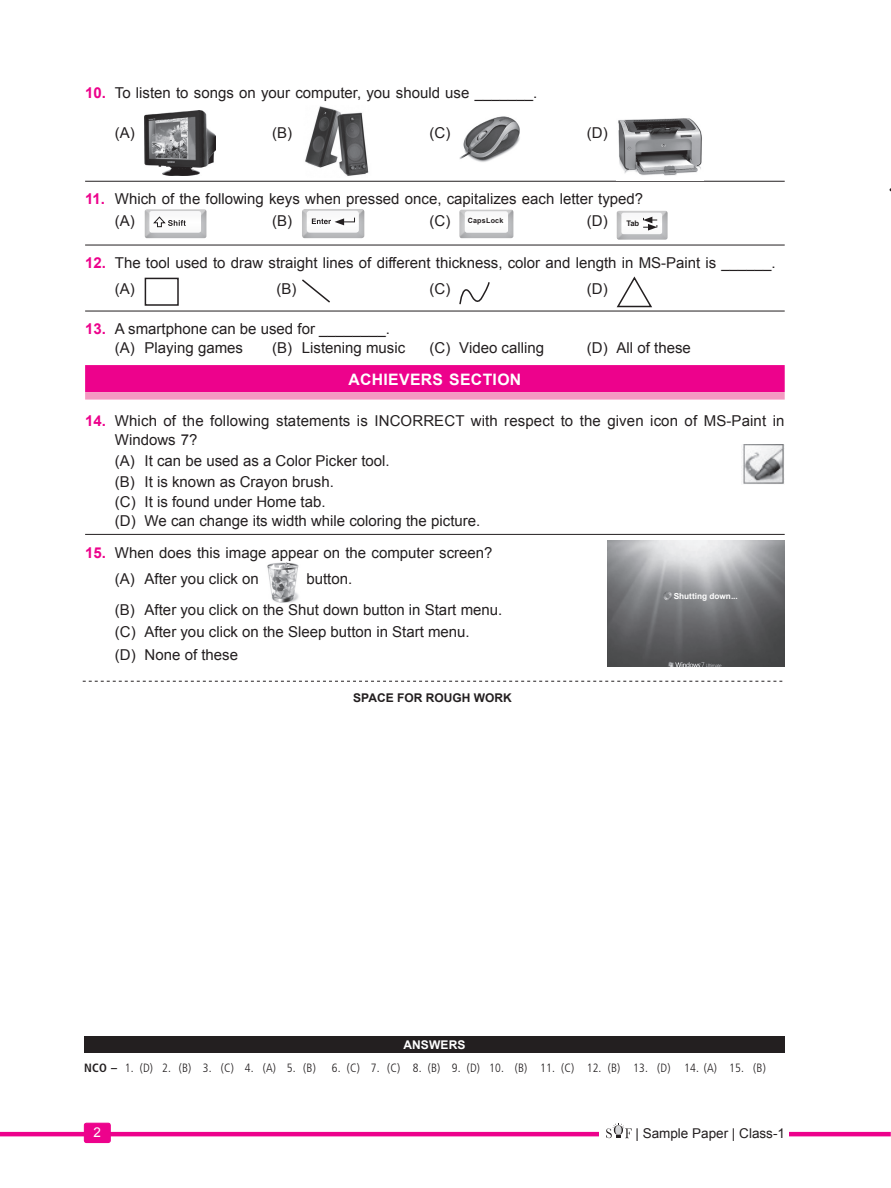
<style>
.page{position:relative;width:891px;height:1188px;background:#fff}
.page>*{position:absolute;margin:0;border:0;box-sizing:border-box;transform-origin:0 0}
.Headd{font:700 15.75px "Arial";letter-spacing:.02em;color:#fff}
.Queation{font:15px/19.5px "Arial";color:#231f20}
._4-Option_without_li{font:15px "Arial";color:#231f20}
._4-Option_line{font:15px "Arial";color:#231f20}
.t1{font:13.5px "Arial";color:#231f20}
.t2{font:13.5px "Arial";color:#fff}
.Answer_keys{font:300 condensed 12px "Frutiger";letter-spacing:.015em;color:#231f20}
.t3{font:700 12px "Arial";color:#231f20}
.t4{font:700 12px "Arial";letter-spacing:.01em;color:#fff}
.t5{font:700 8.25px "Arial";color:#fff}
.t6{font:700 7.65px "Arial";color:#231f20}
.t7{font:700 7.2px "Arial";letter-spacing:.02em;color:#231f20}
.s1{font-weight:700;color:#ed028c}
.s2{font-weight:700}
</style>
<div class="page">
<hr style="left:85px;top:181px;width:700px;height:1px;background:#231f20">
<hr style="left:85px;top:245px;width:700px;height:1px;background:#231f20">
<hr style="left:85px;top:311px;width:700px;height:1px;background:#231f20">
<div style="left:85px;top:365px;width:700px;height:27px;background:#ed028c"></div>
<div style="left:85px;top:392px;width:700px;height:8px;background:#f499c2"></div>
<hr style="left:85px;top:534px;width:700px;height:1px;background:#231f20">
<img style="left:145px;top:110px;width:71px;height:66px">
<img style="left:305px;top:106px;width:64px;height:70px">
<img style="left:459px;top:116px;width:61px;height:46px">
<img style="left:618px;top:118px;width:84px;height:58px">
<div style="left:143px;top:208px;width:64px;height:31px;background:#d1d2d4;opacity:.75"></div>
<svg style="left:149px;top:211px;width:52px;height:22px"></svg>
<div style="left:300px;top:208px;width:65px;height:31px;background:#d1d2d4;opacity:.75"></div>
<svg style="left:307px;top:211px;width:52px;height:22px"></svg>
<div style="left:457px;top:208px;width:57px;height:31px;background:#d1d2d4;opacity:.75"></div>
<svg style="left:465px;top:211px;width:43px;height:22px"></svg>
<div style="left:615px;top:209px;width:54px;height:32px;background:#d1d2d4;opacity:.75"></div>
<svg style="left:621px;top:213px;width:41px;height:21px"></svg>
<div style="left:145px;top:278px;width:34px;height:28px;border:2px solid #231f20"></div>
<svg style="left:302px;top:279px;width:28px;height:24px"></svg>
<svg style="left:459px;top:282px;width:31px;height:23px"></svg>
<svg style="left:616px;top:276px;width:36px;height:32px"></svg>
<img style="left:742px;top:444px;width:43px;height:40px">
<img style="left:267px;top:563px;width:32px;height:39px">
<img style="left:608px;top:541px;width:177px;height:125px">
<svg style="left:663px;top:591px;width:10px;height:10px"></svg>
<hr style="left:0;top:1132px;width:891px;height:4px;background:#ed028c">
<div style="left:600px;top:1126px;width:189px;height:17px;background:#fff"></div>
<svg style="left:606px;top:1123px;width:26px;height:15px"></svg>
<div style="left:84px;top:1123px;width:26px;height:20px;background:#ed028c;border-radius:2px"></div>
<div style="left:84px;top:1123px;width:27px;height:20px;border:1px solid #ed028c;border-radius:2px"></div>
<svg style="left:83px;top:681px;width:699px;height:1px"></svg>
<div style="left:84px;top:1036px;width:701px;height:17px;background:#231f20"></div>
<p class="Queation" style="left:85px;top:84px;width:454px"><span class="s1">10.</span> To listen to songs on your computer, you should use _______.</p>
<p class="_4-Option_line" style="left:115px;top:123px;width:21px">(A)</p>
<p class="_4-Option_line" style="left:272px;top:123px;width:21px">(B)</p>
<p class="_4-Option_line" style="left:430px;top:123px;width:22px">(C)</p>
<p class="_4-Option_line" style="left:587px;top:123px;width:22px">(D)</p>
<p class="Queation" style="left:85px;top:190px;width:560px"><span class="s1">11.</span> Which of the following keys when pressed once, capitalizes each letter typed?</p>
<p class="_4-Option_without_li" style="left:115px;top:211px;width:21px">(A)</p>
<p class="_4-Option_without_li" style="left:272px;top:211px;width:21px">(B)</p>
<p class="_4-Option_without_li" style="left:430px;top:211px;width:22px">(C)</p>
<p class="t7" style="left:468px;top:216px;width:37px">CapsLock</p>
<p class="_4-Option_without_li" style="left:587px;top:211px;width:22px">(D)</p>
<p class="t6" style="left:626px;top:218px;width:14px">Tab</p>
<p class="Queation" style="left:85px;top:253px;width:692px"><span class="s1">12.</span> The tool used to draw straight lines of different thickness, color and length in MS-Paint is ______.</p>
<p class="_4-Option_line" style="left:115px;top:279px;width:21px">(A)</p>
<p class="_4-Option_line" style="left:276px;top:279px;width:21px">(B)</p>
<p class="_4-Option_line" style="left:430px;top:279px;width:22px">(C)</p>
<p class="_4-Option_line" style="left:587px;top:279px;width:22px">(D)</p>
<p class="Queation" style="left:85px;top:319px;width:306px"><span class="s1">13.</span> A smartphone can be used for ________.</p>
<p class="_4-Option_without_li" style="left:115px;top:338px;width:130px">(A) Playing games</p>
<p class="_4-Option_without_li" style="left:272px;top:338px;width:135px">(B) Listening music</p>
<p class="_4-Option_without_li" style="left:430px;top:338px;width:116px">(C) Video calling</p>
<p class="_4-Option_without_li" style="left:587px;top:338px;width:105px">(D) All of these</p>
<p class="Headd" style="left:348px;top:369px;width:174px">ACHIEVERS SECTION</p>
<p class="Queation" style="left:115px;top:411px;width:671px;text-indent:-30px"><span class="s1">14.</span> Which of the following statements is INCORRECT with respect to the given icon of MS-Paint in<br>Windows 7?</p>
<p class="_4-Option_without_li" style="left:115px;top:451px;width:276px">(A) It can be used as a Color Picker tool.</p>
<p class="_4-Option_without_li" style="left:115px;top:472px;width:221px">(B) It is known as Crayon brush.</p>
<p class="_4-Option_without_li" style="left:115px;top:492px;width:212px">(C) It is found under Home tab.</p>
<p class="_4-Option_line" style="left:115px;top:511px;width:367px">(D) We can change its width while coloring the picture.</p>
<p class="Queation" style="left:85px;top:544px;width:409px"><span class="s1">15.</span> When does this image appear on the computer screen?</p>
<p class="_4-Option_without_li" style="left:115px;top:569px;width:145px">(A) After you click on</p>
<p class="_4-Option_without_li" style="left:306px;top:569px;width:47px">button.</p>
<p class="t5" style="left:674px;top:591px;width:66px">Shutting down...</p>
<p class="_4-Option_without_li" style="left:115px;top:599px;width:389px">(B) After you click on the Shut down button in Start menu.</p>
<p class="_4-Option_without_li" style="left:115px;top:622px;width:356px">(C) After you click on the Sleep button in Start menu.</p>
<p class="_4-Option_without_li" style="left:115px;top:644px;width:125px">(D) None of these</p>
<p class="t3" style="left:353px;top:690px;width:160px">SPACE FOR ROUGH WORK</p>
<p class="t4" style="left:403px;top:1037px;width:64px">ANSWERS</p>
<p class="Answer_keys" style="left:84px;top:1061px;width:233px"><span class="s2">NCO –</span> 1. (D) 2. (B) 3. (C) 4. (A) 5. (B)</p>
<p class="Answer_keys" style="left:332px;top:1061px;width:436px">6. (C) 7. (C) 8. (B) 9. (D) 10. (B) 11. (C) 12. (B) 13. (D) 14. (A) 15. (B)</p>
<p class="t2" style="left:94px;top:1123px;width:9px">2</p>
<p class="t1" style="left:635px;top:1125px;width:151px">| Sample Paper | Class-1</p>
</div>
